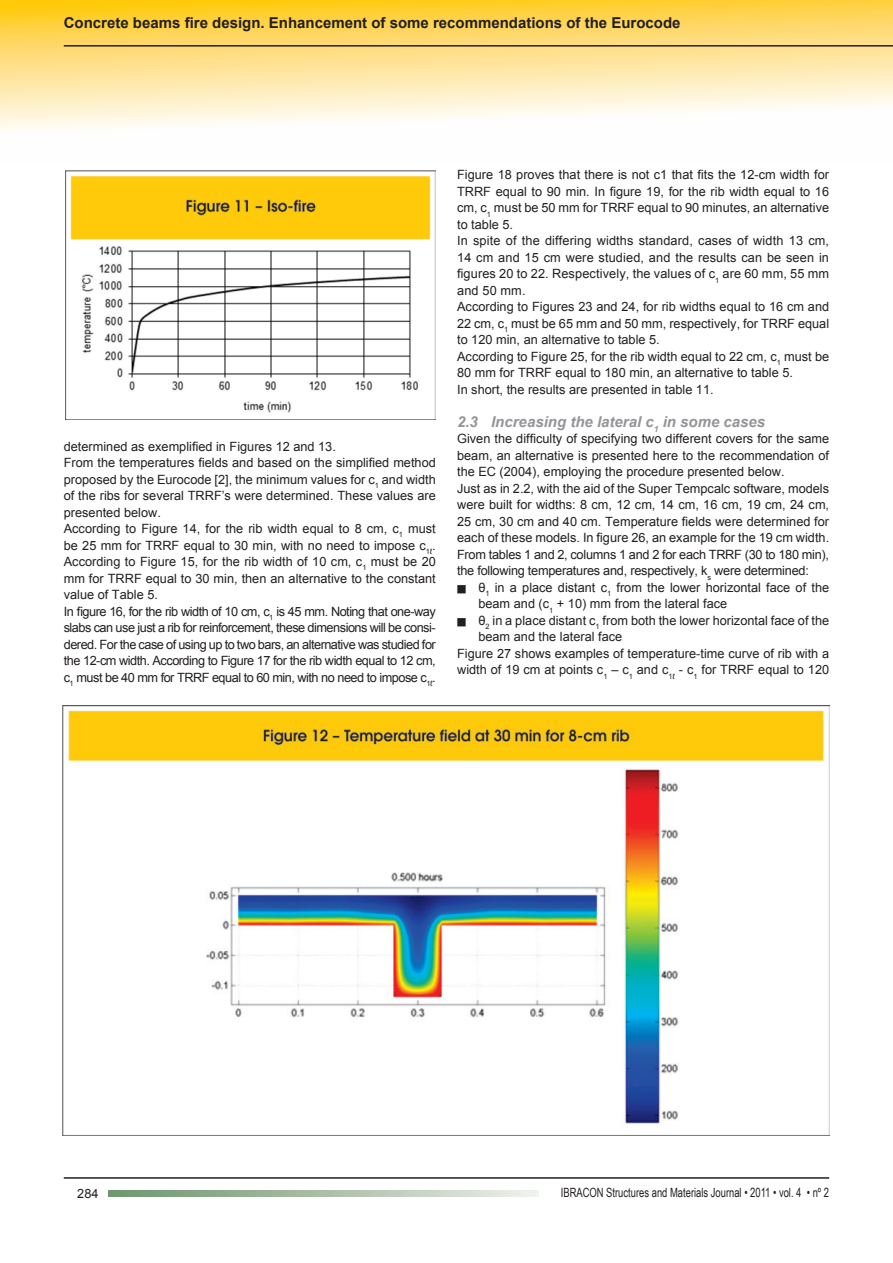
<style>
.page{position:relative;width:893px;height:1263px;background:#fff}
.page>*{position:absolute;margin:0;border:0;box-sizing:border-box;transform-origin:0 0}
.t1{font:700 15px "Arial";color:#231f20}
.t2{font:italic 700 15px "Arial";color:#939598}
.t3{font:12.75px/16.5px "Arial";color:#231f20}
.t4{font:12.75px "Arial Narrow";color:#231f20;scale:.9 1}
</style>
<div class="page">
<svg style="left:0;top:0;width:893px;height:130px;background:#fee498"></svg>
<hr style="left:64px;top:1177px;width:765px;height:2px;background:#231f20">
<hr style="left:64px;top:45px;width:829px;height:2px;background:#231f20">
<svg style="left:108px;top:1190px;width:431px;height:6px;background:#acc0aa"></svg>
<img style="left:65px;top:170px;width:371px;height:250px">
<img style="left:63px;top:705px;width:766px;height:430px">
<p class="t1" style="left:64px;top:13px;width:618px">Concrete beams fire design. Enhancement of some recommendations of the Eurocode</p>
<p class="t3" style="left:64px;top:438px;width:374px">determined as exemplified in Figures 12 and 13.<br>From the temperatures fields and based on the simplified method proposed by the Eurocode [2], the minimum values for c<sub>1</sub> and width of the ribs for several TRRF’s were determined. These values are presented below.<br>According to Figure 14, for the rib width equal to 8 cm, c<sub>1</sub> must be 25 mm for TRRF equal to 30 min, with no need to impose c<sub>1ℓ</sub>.<br>According to Figure 15, for the rib width of 10 cm, c<sub>1</sub> must be 20 mm for TRRF equal to 30 min, then an alternative to the constant value of Table 5.<br>In figure 16, for the rib width of 10 cm, c<sub>1</sub> is 45 mm. Noting that one-way slabs can use just a rib for reinforcement, these dimensions will be consi&shy;dered. For the case of using up to two bars, an alternative was studied for the 12-cm width. According to Figure 17 for the rib width equal to 12 cm, c<sub>1</sub> must be 40 mm for TRRF equal to 60 min, with no need to impose c<sub>1ℓ</sub>.</p>
<p class="t3" style="left:457px;top:167px;width:374px">Figure 18 proves that there is not c1 that fits the 12-cm width for TRRF equal to 90 min. In figure 19, for the rib width equal to 16 cm, c<sub>1</sub> must be 50 mm for TRRF equal to 90 minutes, an alternative to table 5.<br>In spite of the differing widths standard, cases of width 13 cm, 14 cm and 15 cm were studied, and the results can be seen in figures 20 to 22. Respectively, the values of c<sub>1</sub> are 60 mm, 55 mm and 50 mm.<br>According to Figures 23 and 24, for rib widths equal to 16 cm and 22 cm, c<sub>1</sub> must be 65 mm and 50 mm, respectively, for TRRF equal to 120 min, an alternative to table 5.<br>According to Figure 25, for the rib width equal to 22 cm, c<sub>1</sub> must be 80 mm for TRRF equal to 180 min, an alternative to table 5.<br>In short, the results are presented in table 11.</p>
<p class="t2" style="left:457px;top:412px;width:310px">2.3 Increasing the lateral c<sub>1</sub> in some cases</p>
<p class="t3" style="left:457px;top:431px;width:374px">Given the difficulty of specifying two different covers for the same beam, an alternative is presented here to the recommendation of the EC (2004), employing the procedure presented below.<br>Just as in 2.2, with the aid of the Super Tempcalc software, models were built for widths: 8 cm, 12 cm, 14 cm, 16 cm, 19 cm, 24 cm, 25 cm, 30 cm and 40 cm. Temperature fields were determined for each of these models. In figure 26, an example for the 19 cm width.<br>From tables 1 and 2, columns 1 and 2 for each TRRF (30 to 180 min), the following temperatures and, respectively, k<sub>s</sub> were determined:</p>
<p class="t3" style="left:478px;top:579px;width:352px;text-indent:-21px">■ θ<sub>1</sub> in a place distant c<sub>1</sub> from the lower horizontal face of the beam and (c<sub>1</sub> + 10) mm from the lateral face</p>
<p class="t3" style="left:457px;top:612px;width:374px">■ θ<sub>2</sub> in a place distant c<sub>1</sub> from both the lower horizontal face of the</p>
<p class="t3" style="left:478px;top:629px;width:145px">beam and the lateral face</p>
<p class="t3" style="left:457px;top:645px;width:374px">Figure 27 shows examples of temperature-time curve of rib with a</p>
<p class="t3" style="left:457px;top:662px;width:374px">width of 19 cm at points c<sub>1</sub> – c<sub>1</sub> and c<sub>1ℓ</sub> - c<sub>1</sub> for TRRF equal to 120</p>
<p class="t3" style="left:77px;top:1185px;width:23px">284</p>
<p class="t4" style="left:561px;top:1183px;width:300px">IBRACON Structures and Materials Journal • 2011 • vol. 4 • nº 2</p>
</div>
